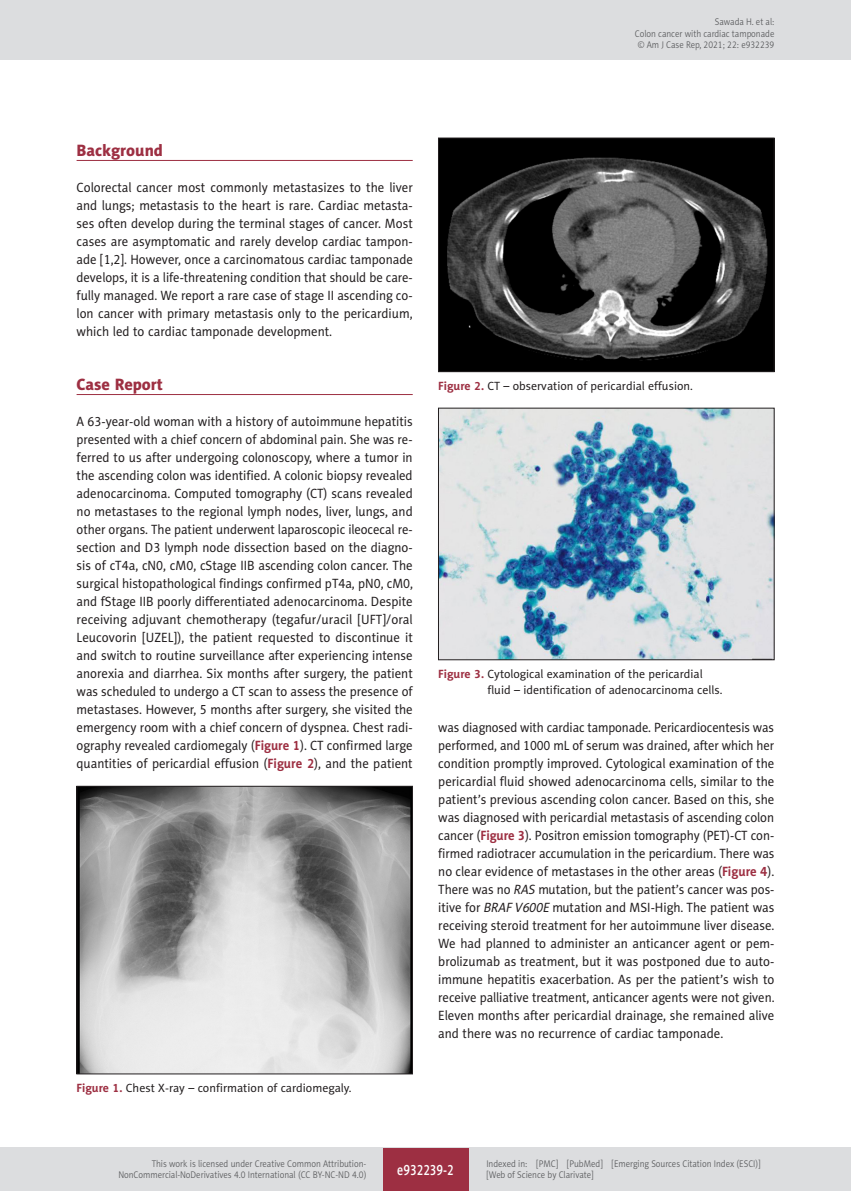
<style>
.page{position:relative;width:851px;height:1191px;background:#fff}
.page>*{position:absolute;margin:0;border:0;box-sizing:border-box;transform-origin:0 0}
.AJCR_Headline_1{font:16.5px "Naomi Sans EFN Heavy";color:#9d2f42}
.AJCR_e-PAGINA{font:15px "Naomi Sans EFN Medium";color:#fff;scale:.8 1}
.AJCR_Body{font:13.5px/18px "Naomi Sans EFN";color:#231f20;text-align:justify;scale:.95 1}
.AJCR_Body-2{font:13.5px/18px "Naomi Sans EFN";color:#231f20;text-align:justify;scale:.93 1}
.AJCR_Rycina_tytul{font:12px/15.8px "Naomi Sans EFN";color:#231f20}
.AJCR_pagina_zywa{font:9.75px/11.2px "Naomi Sans EFN Light";color:#57585a;text-align:right;scale:.9 1}
.AJCR_pagina_sygnatur{font:9.75px "Naomi Sans EFN Light";color:#57585a;scale:.9 1}
.s1{font-weight:700;color:#9d2f42}
.s2{font-style:italic}
</style>
<div class="page">
<hr style="left:77px;top:160px;width:335px;height:1px;background:#9d2f42">
<hr style="left:77px;top:394px;width:335px;height:1px;background:#9d2f42">
<img style="left:79px;top:788px;width:331px;height:284px">
<div style="left:77px;top:786px;width:335px;height:288px;border:1px solid #231f20"></div>
<img style="left:440px;top:410px;width:332px;height:248px">
<div style="left:438px;top:408px;width:336px;height:252px;border:1px solid #231f20"></div>
<img style="left:440px;top:140px;width:332px;height:230px">
<div style="left:438px;top:138px;width:336px;height:234px;border:1px solid #231f20"></div>
<div style="left:0;top:0;width:850px;height:60px;background:#dcdddf"></div>
<hr style="left:850px;top:0;width:1px;height:60px;background:#dcdddf">
<div style="left:0;top:1148px;width:850px;height:43px;background:#dcdddf"></div>
<div style="left:383px;top:1147px;width:85px;height:43px;background:#9d2f42"></div>
<p class="AJCR_pagina_zywa" style="left:635px;top:16px;width:156px">Sawada H. et al:<br>Colon cancer with cardiac tamponade</p>
<p class="AJCR_pagina_sygnatur" style="left:637px;top:39px;width:153px">© Am J Case Rep, 2021; 22: e932239</p>
<p class="AJCR_Headline_1" style="left:77px;top:140px;width:88px">Background</p>
<p class="AJCR_Body" style="left:77px;top:178px;width:355px">Colorectal cancer most commonly metastasizes to the liver and lungs; metastasis to the heart is rare. Cardiac metasta&shy;ses often develop during the terminal stages of cancer. Most cases are asymptomatic and rarely develop cardiac tampon&shy;ade [1,2]. However, once a carcinomatous cardiac tamponade develops, it is a life-threatening condition that should be care&shy;fully managed. We report a rare case of stage II ascending co&shy;lon cancer with primary metastasis only to the pericardium, which led to cardiac tamponade development.</p>
<p class="AJCR_Headline_1" style="left:77px;top:374px;width:88px">Case Report</p>
<p class="AJCR_Body" style="left:77px;top:412px;width:355px">A 63-year-old woman with a history of autoimmune hepatitis presented with a chief concern of abdominal pain. She was re&shy;ferred to us after undergoing colonoscopy, where a tumor in the ascending colon was identified. A colonic biopsy revealed adenocarcinoma. Computed tomography (CT) scans revealed no metastases to the regional lymph nodes, liver, lungs, and other organs. The patient underwent laparoscopic ileocecal re&shy;section and D3 lymph node dissection based on the diagno&shy;sis of cT4a, cN0, cM0, cStage IIB ascending colon cancer. The surgical histopathological findings confirmed pT4a, pN0, cM0, and fStage IIB poorly differentiated adenocarcinoma. Despite receiving adjuvant chemotherapy (tegafur/uracil [UFT]/oral Leucovorin [UZEL]), the patient requested to discontinue it and switch to routine surveillance after experiencing intense anorexia and diarrhea. Six months after surgery, the patient was scheduled to undergo a CT scan to assess the presence of metastases. However, 5 months after surgery, she visited the emergency room with a chief concern of dyspnea. Chest radi&shy;ography revealed cardiomegaly (<span class="s1">Figure 1</span>). CT confirmed large quantities of pericardial effusion (<span class="s1">Figure 2</span>), and the patient</p>
<p class="AJCR_Rycina_tytul" style="left:77px;top:1080px;width:276px"><span class="s1">Figure 1.</span> Chest X-ray – confirmation of cardiomegaly.</p>
<p class="AJCR_Rycina_tytul" style="left:438px;top:378px;width:256px"><span class="s1">Figure 2.</span> CT – observation of pericardial effusion.</p>
<p class="AJCR_Rycina_tytul" style="left:487px;top:666px;width:236px;text-indent:-49px"><span class="s1">Figure 3.</span> Cytological examination of the pericardial fluid – identification of adenocarcinoma cells.</p>
<p class="AJCR_Body-2" style="left:438px;top:718px;width:363px">was diagnosed with cardiac tamponade. Pericardiocentesis was performed, and 1000 mL of serum was drained, after which her condition promptly improved. Cytological examination of the pericardial fluid showed adenocarcinoma cells, similar to the patient’s previous ascending colon cancer. Based on this, she was diagnosed with pericardial metastasis of ascending colon cancer (<span class="s1">Figure 3</span>). Positron emission tomography (PET)-CT con&shy;firmed radiotracer accumulation in the pericardium. There was no clear evidence of metastases in the other areas (<span class="s1">Figure 4</span>).<br>There was no <span class="s2">RAS</span> mutation, but the patient’s cancer was pos&shy;itive for <span class="s2">BRAF V600E</span> mutation and MSI-High. The patient was receiving steroid treatment for her autoimmune liver disease.<br>We had planned to administer an anticancer agent or pem&shy;brolizumab as treatment, but it was postponed due to auto&shy;immune hepatitis exacerbation. As per the patient’s wish to receive palliative treatment, anticancer agents were not given.<br>Eleven months after pericardial drainage, she remained alive and there was no recurrence of cardiac tamponade.</p>
<p class="AJCR_pagina_zywa" style="left:118px;top:1158px;width:277px">This work is licensed under Creative Common Attribution-<br>NonCommercial-NoDerivatives 4.0 International (CC BY-NC-ND 4.0)</p>
<p class="AJCR_e-PAGINA" style="left:397px;top:1160px;width:72px">e932239-2</p>
<p class="AJCR_pagina_zywa" style="left:486px;top:1158px;width:306px;text-align:left">Indexed in: [PMC] [PubMed] [Emerging Sources Citation Index (ESCI)] [Web of Science by Clarivate]</p>
</div>
